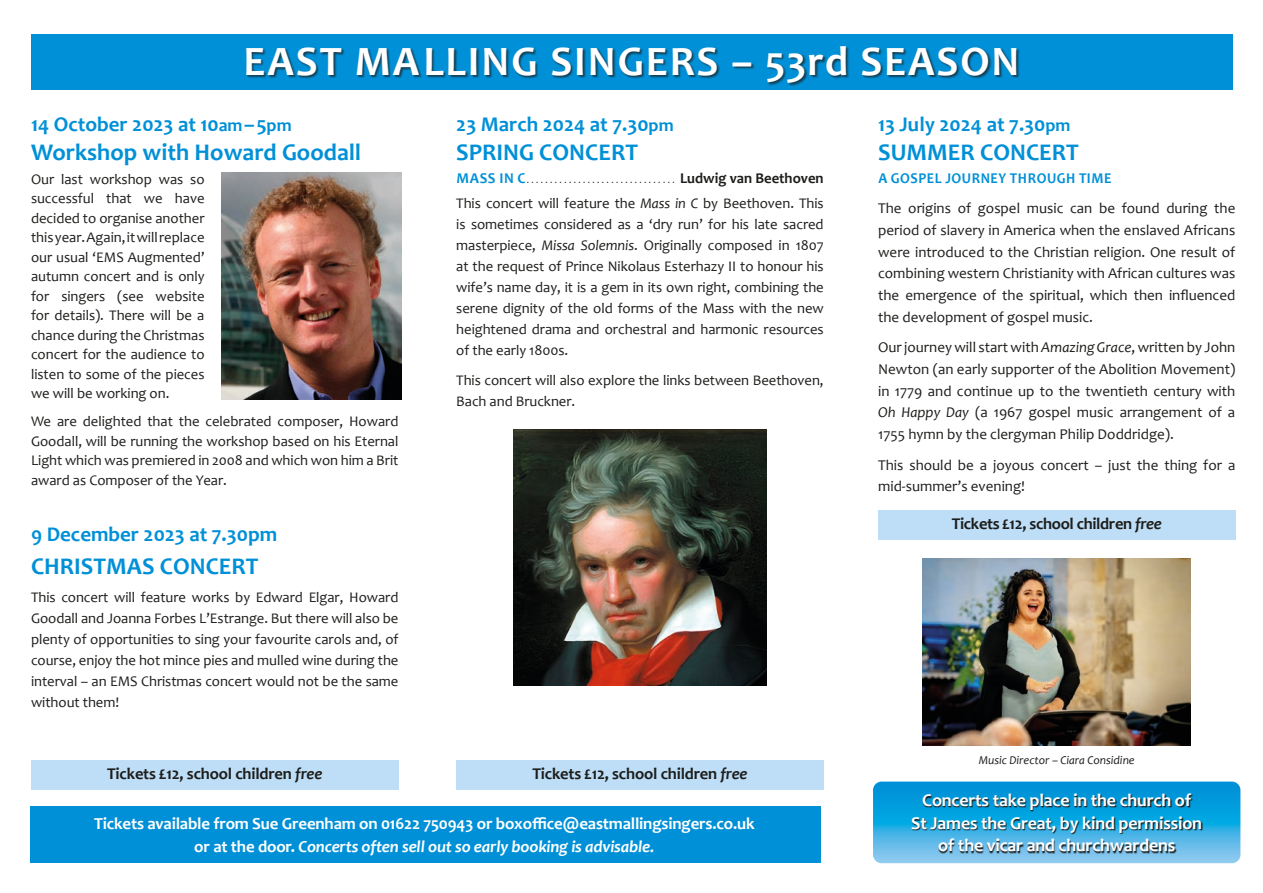
<style>
.page{position:relative;width:1263px;height:893px;background:#fff}
.page>*{position:absolute;margin:0;border:0;box-sizing:border-box;transform-origin:0 0}
.t1{font:700 42px "Candara";letter-spacing:.045em;color:#fff}
.t2{font:700 24px "Candara";color:#0090d7}
.t3{font:700 21px "Candara";color:#0090d7}
.t4{font:700 18px/22.5px "Candara";letter-spacing:-.01em;color:#fff;text-align:center}
.t5{font:700 16.8px/22.5px "Candara";letter-spacing:-.01em;color:#fff;text-align:center}
.t6{font:700 16.5px "Candara";letter-spacing:-.01em;color:#1d1d1b}
.t7{font:15px/21.8px "Candara";color:#1d1d1b;text-align:justify}
.t8{font:700 15px "Candara";letter-spacing:.04em;color:#0090d7;scale:.94 1}
.t9{font:700 15px "Candara";color:#1d1d1b}
.t10{font:700 15px "Candara";letter-spacing:.04em;color:#0090d7}
.t11{font:14.7px/19.5px "Candara";letter-spacing:-.005em;color:#1d1d1b;text-align:justify}
.t12{font:italic 12px "Candara";color:#1d1d1b}
.s1{font-size:18px}
.s2{font-style:italic}
</style>
<div class="page">
<div style="left:31px;top:34px;width:1201px;height:55px;background:#0090d7"></div>
<div style="left:30px;top:806px;width:790px;height:57px;background:#0090d7"></div>
<div style="left:246px;top:46px;width:774px;height:40px;background:#1d1d1b;opacity:.7"></div>
<div style="left:31px;top:760px;width:367px;height:29px;background:#bddef6"></div>
<div style="left:878px;top:510px;width:357px;height:29px;background:#bddef6"></div>
<svg style="left:873px;top:782px;width:367px;height:81px;background:#36aae2"></svg>
<svg style="left:912px;top:794px;width:291px;height:59px;background:#248cb8"></svg>
<div style="left:456px;top:760px;width:368px;height:29px;background:#bddef6"></div>
<img style="left:513px;top:429px;width:254px;height:257px">
<img style="left:222px;top:173px;width:180px;height:227px">
<img style="left:923px;top:558px;width:267px;height:187px">
<h1 class="t1" style="left:244px;top:35px;width:777px">EAST MALLING SINGERS – 53rd SEASON</h1>
<h3 class="t3" style="left:31px;top:111px;width:262px">14 October 2023 at 10<span class="s1">am</span>–5<span class="s1">pm</span></h3>
<h2 class="t2" style="left:31px;top:137px;width:332px">Workshop with Howard Goodall</h2>
<p class="t11" style="left:31px;top:169px;width:175px">Our last workshop was so successful that we have decided to organise another this year. Again, it will replace our usual ‘EMS Augmented’ autumn concert and is only for singers (see website for details). There will be a chance during the Christmas concert for the audience to listen to some of the pieces we will be working on.</p>
<p class="t11" style="left:31px;top:411px;width:369px">We are delighted that the celebrated composer, Howard Goodall, will be running the workshop based on his Eternal Light which was premiered in 2008 and which won him a Brit award as Composer of the Year.</p>
<h3 class="t3" style="left:31px;top:521px;width:248px">9 December 2023 at 7.30pm</h3>
<h2 class="t2" style="left:31px;top:551px;width:229px">CHRISTMAS CONCERT</h2>
<p class="t11" style="left:31px;top:587px;width:369px;line-height:21px">This concert will feature works by Edward Elgar, Howard Goodall and Joanna Forbes L’Estrange. But there will also be plenty of opportunities to sing your favourite carols and, of course, enjoy the hot mince pies and mulled wine during the interval – an EMS Christmas concert would not be the same without them!</p>
<h3 class="t3" style="left:456px;top:111px;width:219px">23 March 2024 at 7.30<span class="s1">pm</span></h3>
<h2 class="t2" style="left:456px;top:137px;width:183px">SPRING CONCERT</h2>
<p class="t10" style="left:457px;top:169px;width:71px">MASS IN C</p>
<p class="t9" style="left:680px;top:169px;width:145px">Ludwig van Beethoven</p>
<p class="t11" style="left:456px;top:193px;width:369px;line-height:21px">This concert will feature the <span class="s2">Mass in C</span> by Beethoven. This is sometimes considered as a ‘dry run’ for his late sacred masterpiece, <span class="s2">Missa Solemnis</span>. Originally composed in 1807 at the request of Prince Nikolaus Esterhazy II to honour his wife’s name day, it is a gem in its own right, combining the serene dignity of the old forms of the Mass with the new heightened drama and orchestral and harmonic resources of the early 1800s.</p>
<p class="t11" style="left:456px;top:369px;width:369px;line-height:21px">This concert will also explore the links between Beethoven,<br>Bach and Bruckner.</p>
<h3 class="t3" style="left:878px;top:111px;width:194px">13 July 2024 at 7.30<span class="s1">pm</span></h3>
<h2 class="t2" style="left:878px;top:137px;width:202px">SUMMER CONCERT</h2>
<p class="t8" style="left:878px;top:169px;width:250px">A GOSPEL JOURNEY THROUGH TIME</p>
<p class="t7" style="left:878px;top:197px;width:359px">The origins of gospel music can be found during the period of slavery in America when the enslaved Africans were introduced to the Christian religion. One result of combining western Christianity with African cultures was the emergence of the spiritual, which then influenced the development of gospel music.</p>
<p class="t7" style="left:878px;top:336px;width:359px">Our journey will start with <span class="s2">Amazing Grace</span>, written by John Newton (an early supporter of the Abolition Movement) in 1779 and continue up to the twentieth century with <span class="s2">Oh Happy Day</span> (a 1967 gospel music arrangement of a 1755 hymn by the clergyman Philip Doddridge).</p>
<p class="t7" style="left:878px;top:454px;width:359px">This should be a joyous concert – just the thing for a mid-summer’s evening!</p>
<p class="t6" style="left:952px;top:514px;width:211px">Tickets £12, school children <span class="s2">free</span></p>
<p class="t6" style="left:107px;top:763px;width:217px">Tickets £12, school children <span class="s2">free</span></p>
<p class="t6" style="left:532px;top:763px;width:217px">Tickets £12, school children <span class="s2">free</span></p>
<p class="t5" style="left:94px;top:812px;width:662px">Tickets available from Sue Greenham on 01622 750943 or boxoffice@eastmallingsingers.co.uk or at the door. <span class="s2">Concerts often sell out so early booking is advisable.</span></p>
<p class="t12" style="left:979px;top:753px;width:157px">Music Director – Ciara Considine</p>
<p class="t4" style="left:911px;top:789px;width:292px">Concerts take place in the church of<br>St James the Great, by kind permission of the vicar and churchwardens</p>
</div>
